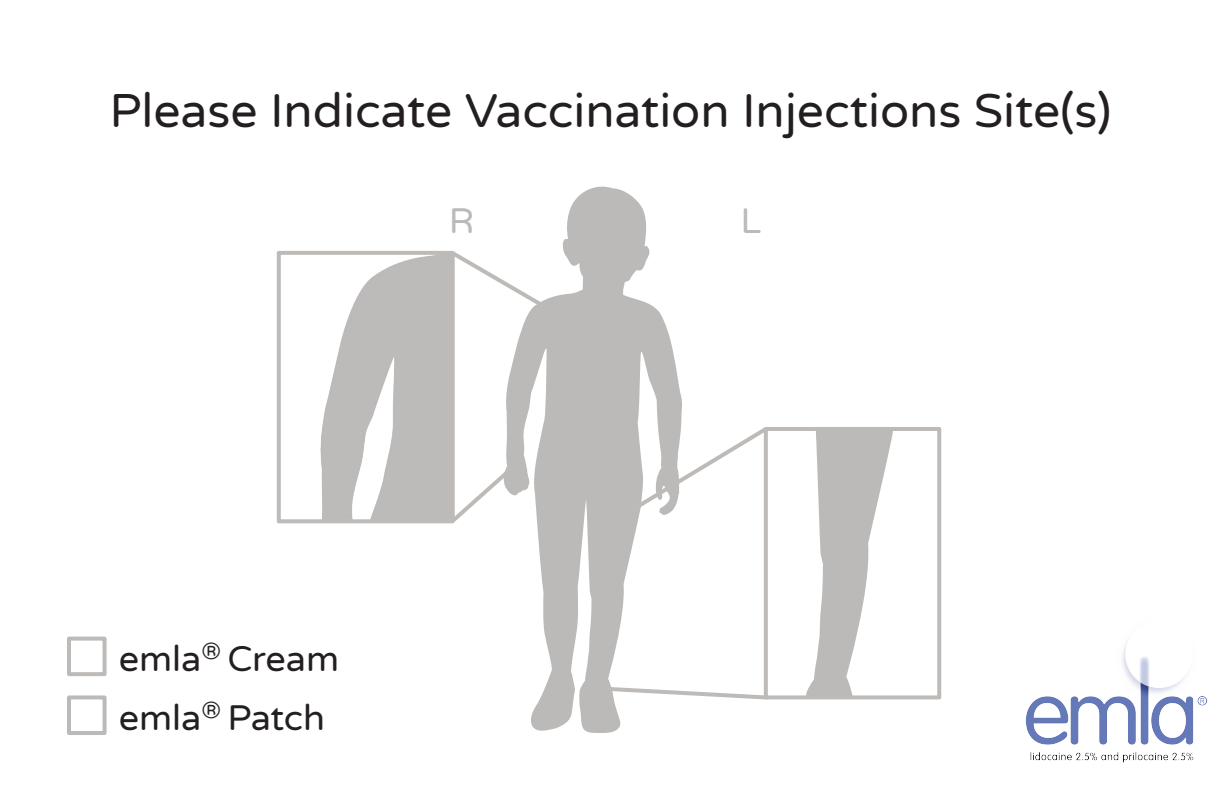
<style>
.page{position:relative;width:1225px;height:792px;background:#fff}
.page>*{position:absolute;margin:0;border:0;box-sizing:border-box;transform-origin:0 0}
.t1{font:48px "Varela Round";color:#231f20}
.t2{font:36px "Varela Round";color:#231f20}
.t3{font:36px "Varela Round";color:#bcbab9}
</style>
<div class="page">
<img style="left:1026px;top:641px;width:181px;height:122px">
<svg style="left:506px;top:186px;width:176px;height:547px;fill:#bcbab9"></svg>
<svg style="left:806px;top:432px;width:87px;height:262px"></svg>
<div style="left:67px;top:695px;width:40px;height:40px;border:4px solid #bcbab9"></div>
<div style="left:67px;top:637px;width:40px;height:39px;border:4px solid #bdbab7"></div>
<img style="left:320px;top:256px;width:129px;height:262px">
<div style="left:277px;top:251px;width:177px;height:272px;border:4px solid #bdbab7"></div>
<svg style="left:447px;top:247px;width:101px;height:64px"></svg>
<svg style="left:604px;top:685px;width:166px;height:17px"></svg>
<div style="left:763px;top:427px;width:178px;height:272px;border:4px solid #bdbab7"></div>
<svg style="left:446px;top:454px;width:88px;height:73px"></svg>
<svg style="left:626px;top:423px;width:145px;height:93px"></svg>
<p class="t1" style="left:109px;top:83px;width:1003px">Please Indicate Vaccination Injections Site(s)</p>
<p class="t3" style="left:449px;top:200px;width:27px">R</p>
<p class="t3" style="left:740px;top:200px;width:22px">L</p>
<p class="t2" style="left:119px;top:638px;width:222px">emla<sup>®</sup> Cream</p>
<p class="t2" style="left:119px;top:697px;width:208px">emla<sup>®</sup> Patch</p>
</div>
